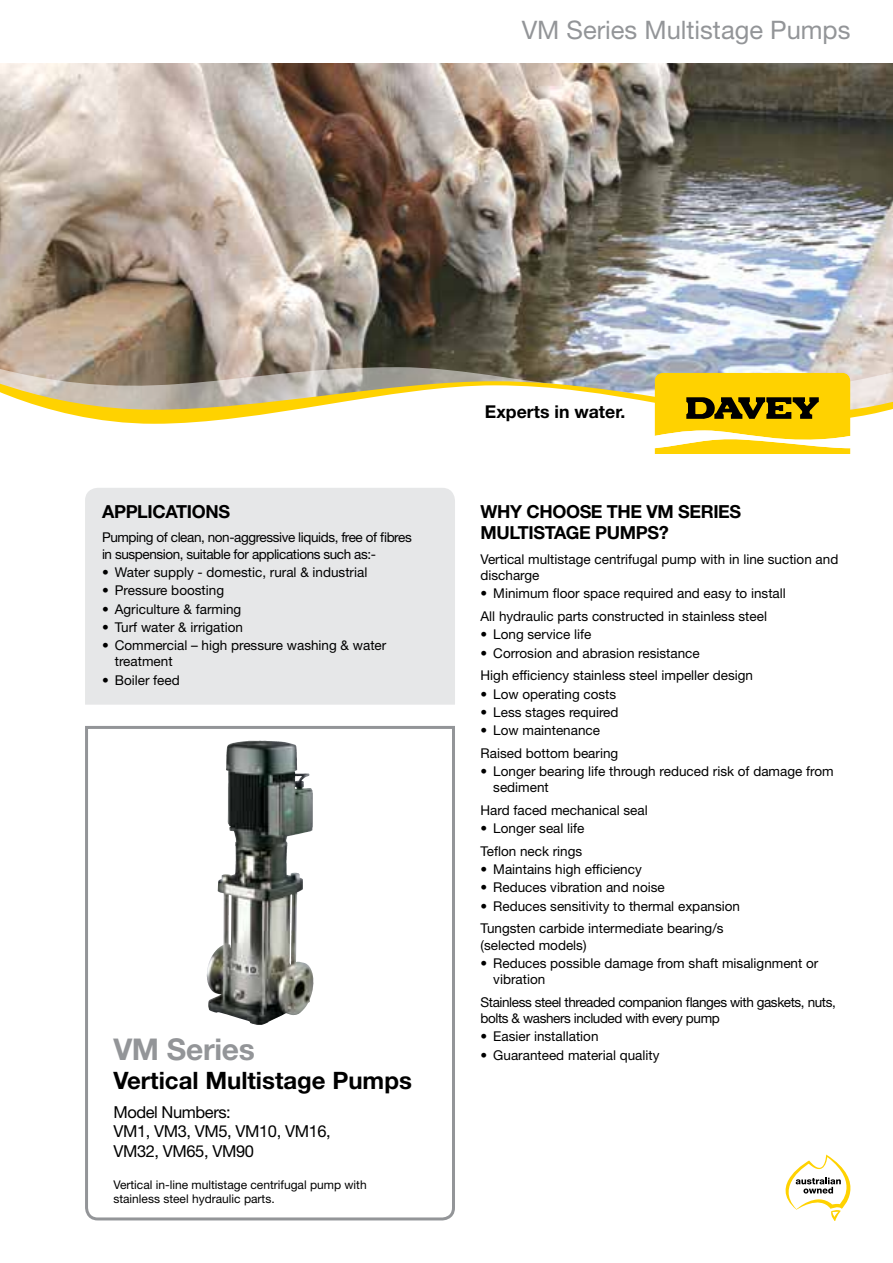
<style>
.page{position:relative;width:893px;height:1263px;background:#fff}
.page>*{position:absolute;margin:0;border:0;box-sizing:border-box;transform-origin:0 0}
.t1{font:700 30px "Helvetica Neue LT Std";letter-spacing:-.01em;color:#939598}
.t2{font:25.5px "Helvetica Neue LT Std";color:#939598}
.t3{font:700 24px "Helvetica Neue LT Std";color:#000}
.t4{font:700 18px/21.6px "Helvetica Neue LT Std";letter-spacing:-.02em;color:#000}
.t5{font:700 17.7px "Helvetica Neue LT Std";color:#000}
.t6{font:16.5px/19.8px "Helvetica Neue LT Std";letter-spacing:-.025em;color:#000}
.t7{font:13.5px/22.5px "Helvetica Neue LT Std";color:#000}
.t8{font:13.5px/16.2px "Helvetica Neue LT Std";letter-spacing:-.03em;color:#000}
.t9{font:12px/14.4px "Helvetica Neue LT Std";color:#000}
</style>
<div class="page">
<img style="left:0;top:64px;width:893px;height:291px">
<svg style="left:85px;top:726px;width:370px;height:495px"></svg>
<img style="left:213px;top:740px;width:46px;height:214px">
<svg style="left:0;top:355px;width:893px;height:78px"></svg>
<svg style="left:0;top:364px;width:893px;height:60px"></svg>
<svg style="left:655px;top:373px;width:195px;height:81px;background:#e1be1a"></svg>
<svg style="left:785px;top:1154px;width:65px;height:66px"></svg>
<div style="left:85px;top:488px;width:370px;height:217px;background:#e6e7e8"></div>
<h2 class="t2" style="left:522px;top:15px;width:330px">VM Series Multistage Pumps</h2>
<h3 class="t4" style="left:102px;top:500px;width:130px">APPLICATIONS</h3>
<p class="t8" style="left:102px;top:529px;width:311px">Pumping of clean, non-aggressive liquids, free of fibres in suspension, suitable for applications such as:-</p>
<p class="t7" style="left:102px;top:561px;width:267px">• Water supply - domestic, rural &amp; industrial</p>
<p class="t7" style="left:102px;top:579px;width:124px">• Pressure boosting</p>
<p class="t7" style="left:102px;top:597px;width:141px">• Agriculture &amp; farming</p>
<p class="t7" style="left:102px;top:616px;width:142px">• Turf water &amp; irrigation</p>
<p class="t7" style="left:115px;top:637px;width:273px;line-height:16.2px;text-indent:-13px">• Commercial – high pressure washing &amp; water treatment</p>
<p class="t7" style="left:102px;top:668px;width:79px">• Boiler feed</p>
<h1 class="t1" style="left:113px;top:1031px;width:143px">VM Series</h1>
<h3 class="t3" style="left:113px;top:1066px;width:300px">Vertical Multistage Pumps</h3>
<p class="t6" style="left:113px;top:1101px;width:219px">Model Numbers:<br>VM1, VM3, VM5, VM10, VM16,<br>VM32, VM65, VM90</p>
<p class="t9" style="left:113px;top:1177px;width:255px">Vertical in-line multistage centrifugal pump with stainless steel hydraulic parts.</p>
<h3 class="t5" style="left:485px;top:401px;width:142px">Experts in water.</h3>
<h3 class="t4" style="left:480px;top:500px;width:262px">WHY CHOOSE THE VM SERIES<br>MULTISTAGE PUMPS?</h3>
<p class="t7" style="left:480px;top:551px;width:359px;line-height:16.2px">Vertical multistage centrifugal pump with in line suction and discharge</p>
<p class="t7" style="left:480px;top:582px;width:307px">• Minimum floor space required and easy to install<br>All hydraulic parts constructed in stainless steel</p>
<p class="t7" style="left:480px;top:623px;width:112px">• Long service life</p>
<p class="t7" style="left:480px;top:641px;width:274px">• Corrosion and abrasion resistance<br>High efficiency stainless steel impeller design</p>
<p class="t7" style="left:480px;top:682px;width:137px">• Low operating costs</p>
<p class="t7" style="left:480px;top:701px;width:140px">• Less stages required</p>
<p class="t7" style="left:480px;top:719px;width:139px">• Low maintenance<br>Raised bottom bearing</p>
<p class="t7" style="left:493px;top:763px;width:342px;line-height:16.2px;text-indent:-13px">• Longer bearing life through reduced risk of damage from sediment</p>
<p class="t7" style="left:480px;top:799px;width:169px">Hard faced mechanical seal</p>
<p class="t7" style="left:480px;top:817px;width:106px">• Longer seal life<br>Teflon neck rings</p>
<p class="t7" style="left:480px;top:858px;width:163px">• Maintains high efficiency</p>
<p class="t7" style="left:480px;top:876px;width:186px">• Reduces vibration and noise</p>
<p class="t7" style="left:480px;top:894px;width:261px">• Reduces sensitivity to thermal expansion<br>Tungsten carbide intermediate bearing/s</p>
<p class="t7" style="left:480px;top:933px;width:108px">(selected models)</p>
<p class="t7" style="left:493px;top:955px;width:327px;line-height:16.2px;text-indent:-13px">• Reduces possible damage from shaft misalignment or vibration</p>
<p class="t8" style="left:480px;top:993px;width:357px">Stainless steel threaded companion flanges with gaskets, nuts, bolts &amp; washers included with every pump</p>
<p class="t7" style="left:480px;top:1025px;width:120px">• Easier installation</p>
<p class="t7" style="left:480px;top:1043px;width:181px">• Guaranteed material quality</p>
</div>
